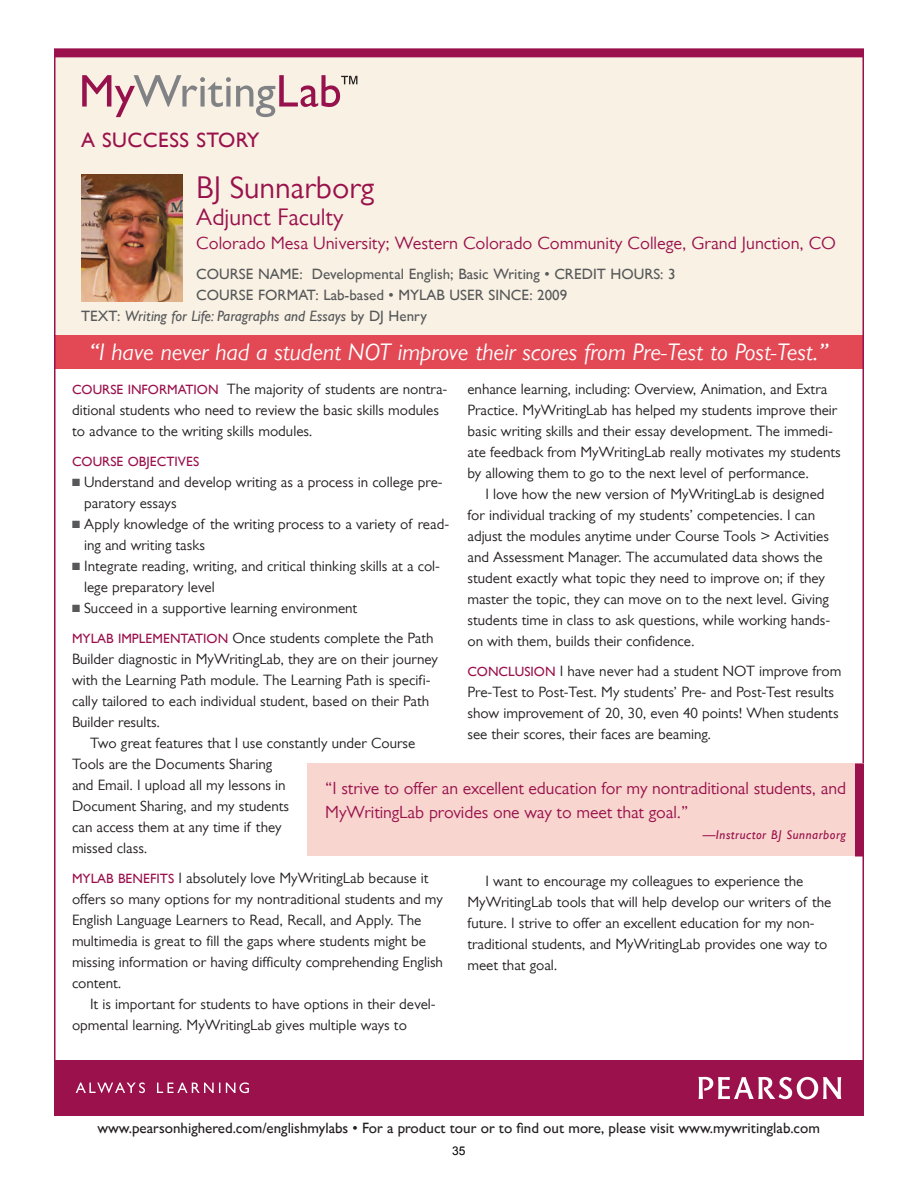
<style>
.page{position:relative;width:918px;height:1188px;background:#fff}
.page>*{position:absolute;margin:0;border:0;box-sizing:border-box;transform-origin:0 0}
.t1{font:31.5px "Gill Sans MT Pro";color:#9a114c}
.t2{font:italic 24px "Gill Sans MT Pro";color:#fff}
.t3{font:24px "Gill Sans MT Pro";color:#9a114c}
.t4{font:500 21px "Gill Sans MT Pro";letter-spacing:.02em;color:#9a114c}
.t5{font:18px "Gill Sans MT Pro";color:#9a114c}
.t6{font:17.7px/24px "Gill Sans MT Pro";letter-spacing:-.005em;color:#9a114c}
.t7{font:15px/21px "Gill Sans MT Pro";color:#231f20}
.t8{font:500 15px "Gill Sans MT Pro";color:#231f20}
.t9{font:500 15px "Gill Sans MT Pro";color:#57585a}
.t10{font:italic 500 15px "Gill Sans MT Pro";color:#57585a}
.t11{font:500 13.5px "Gill Sans MT Pro";color:#9a114c}
.t12{font:italic 500 12.75px "Gill Sans MT Pro";letter-spacing:.04em;color:#9a114c}
.t13{font:12px "Arial";color:#000}
.s1{font-style:normal}
.s2{color:#57585a}
</style>
<div class="page">
<div style="left:54px;top:54px;width:809px;height:292px;background:#f9f2e4"></div>
<div style="left:54px;top:48px;width:810px;height:9px;background:#9a114c"></div>
<div style="left:55px;top:335px;width:808px;height:34px;background:#e24954"></div>
<div style="left:54px;top:1060px;width:809px;height:56px;background:#9a114c"></div>
<svg style="left:76px;top:1082px;width:173px;height:11px"></svg>
<svg style="left:699px;top:1077px;width:142px;height:22px"></svg>
<svg style="left:82px;top:75px;width:275px;height:42px"></svg>
<img style="left:81px;top:174px;width:102px;height:128px">
<div style="left:307px;top:764px;width:557px;height:92px;background:#f8d6cf"></div>
<div style="left:855px;top:764px;width:9px;height:92px;background:#9a114c"></div>
<h3 class="t4" style="left:81px;top:128px;width:180px">A SUCCESS STORY</h3>
<h1 class="t1" style="left:196px;top:169px;width:180px">BJ Sunnarborg</h1>
<h2 class="t3" style="left:196px;top:203px;width:149px">Adjunct Faculty</h2>
<p class="t5" style="left:196px;top:233px;width:641px">Colorado Mesa University; Western Colorado Community College, Grand Junction, CO</p>
<p class="t9" style="left:196px;top:265px;width:368px">COURSE NAM E: DEVELOPMENTAL ENGLISH; BASIC WRITING • CREDIT</p>
<p class="t9" style="left:611px;top:265px;width:11px">HOURS</p>
<p class="t9" style="left:660px;top:265px;width:17px">: 3</p>
<p class="t9" style="left:196px;top:286px;width:21px">COURSE</p>
<p class="t9" style="left:258px;top:286px;width:11px">FORMAT</p>
<p class="t9" style="left:315px;top:286px;width:154px">: LAB-BASED • MYLAB USER</p>
<p class="t9" style="left:489px;top:286px;width:16px">SINCE</p>
<p class="t9" style="left:529px;top:286px;width:39px">: 2009</p>
<p class="t10" style="left:81px;top:307px;width:348px"><span class="s1">TEXT:</span> Writing for Life: Paragraphs and Essays <span class="s1">BY DJ HENRY</span></p>
<h2 class="t2" style="left:89px;top:338px;width:741px">“I have never had a student NOT improve their scores from Pre-Test to Post-Test.”</h2>
<p class="t7" style="left:467px;top:378px;width:375px">enhance learning, including: Overview, Animation, and Extra Practice. MyWritingLab has helped my students improve their basic writing skills and their essay development. The immedi&shy;ate feedback from MyWritingLab really motivates my students by allowing them to go to the next level of performance.</p>
<p class="t7" style="left:467px;top:483px;width:364px;text-indent:18px">I love how the new version of MyWritingLab is designed for individual tracking of my students’ competencies. I can adjust the modules anytime under Course Tools &gt; Activities and Assessment Manager. The accumulated data shows the student exactly what topic they need to improve on; if they master the topic, they can move on to the next level. Giving students time in class to ask questions, while working hands&shy;on with them, builds their confidence.</p>
<p class="t11" style="left:467px;top:663px;width:20px">CONCLUSION</p>
<p class="t7" style="left:72px;top:378px;width:377px;text-indent:155px">The majority of students are nontra&shy;ditional students who need to review the basic skills modules to advance to the writing skills modules.</p>
<p class="t11" style="left:72px;top:453px;width:19px">COURSE</p>
<p class="t11" style="left:128px;top:453px;width:19px">OBJECTIVES</p>
<p class="t7" style="left:84px;top:471px;width:360px;text-indent:-12px"><span class="s2">■</span> Understand and develop writing as a process in college pre&shy;paratory essays</p>
<p class="t7" style="left:84px;top:513px;width:367px;text-indent:-12px"><span class="s2">■</span> Apply knowledge of the writing process to a variety of read&shy;ing and writing tasks</p>
<p class="t7" style="left:84px;top:555px;width:357px;text-indent:-12px"><span class="s2">■</span> Integrate reading, writing, and critical thinking skills at a col&shy;lege preparatory level</p>
<p class="t7" style="left:72px;top:597px;width:287px"><span class="s2">■</span> Succeed in a supportive learning environment</p>
<p class="t11" style="left:72px;top:630px;width:59px">MYLAB IMPLEMENTATION</p>
<p class="t7" style="left:232px;top:627px;width:203px">Once students complete the Path</p>
<p class="t7" style="left:72px;top:648px;width:368px">Builder diagnostic in MyWritingLab, they are on their journey</p>
<p class="t7" style="left:72px;top:669px;width:360px">with the Learning Path module. The Learning Path is specifi-</p>
<p class="t7" style="left:72px;top:690px;width:359px">cally tailored to each individual student, based on their Path</p>
<p class="t7" style="left:72px;top:711px;width:90px">Builder results.</p>
<p class="t7" style="left:90px;top:732px;width:327px">Two great features that I use constantly under Course</p>
<p class="t7" style="left:72px;top:753px;width:202px">Tools are the Documents Sharing</p>
<p class="t7" style="left:72px;top:774px;width:215px">and Email. I upload all my lessons in</p>
<p class="t7" style="left:72px;top:795px;width:219px">Document Sharing, and my students</p>
<p class="t7" style="left:72px;top:816px;width:211px">can access them at any time if they</p>
<p class="t7" style="left:72px;top:837px;width:77px">missed class.</p>
<p class="t11" style="left:72px;top:870px;width:62px">MYLAB BENEFITS</p>
<p class="t11" style="left:72px;top:381px;width:19px">COURSE</p>
<p class="t11" style="left:128px;top:381px;width:13px">INFORMATION</p>
<p class="t7" style="left:467px;top:660px;width:375px;text-indent:92px">I have never had a student NOT improve from Pre-Test to Post-Test. My students’ Pre- and Post-Test results show improvement of 20, 30, even 40 points! When students see their scores, their faces are beaming.</p>
<p class="t6" style="left:325px;top:775px;width:522px">“I strive to offer an excellent education for my nontraditional students, and<br>MyWritingLab provides one way to meet that goal.”</p>
<p class="t12" style="left:703px;top:827px;width:145px">—Instructor BJ Sunnarborg</p>
<p class="t7" style="left:72px;top:867px;width:373px;text-indent:106px">I absolutely love MyWritingLab because it offers so many options for my nontraditional students and my English Language Learners to Read, Recall, and Apply. The multimedia is great to fill the gaps where students might be missing information or having difficulty comprehending English content.</p>
<p class="t7" style="left:72px;top:993px;width:365px;text-indent:18px">It is important for students to have options in their devel&shy;opmental learning. MyWritingLab gives multiple ways to</p>
<p class="t7" style="left:467px;top:870px;width:366px;text-indent:18px">I want to encourage my colleagues to experience the MyWritingLab tools that will help develop our writers of the future. I strive to offer an excellent education for my non&shy;traditional students, and MyWritingLab provides one way to meet that goal.</p>
<p class="t8" style="left:97px;top:1119px;width:724px">WWW.PEARSONHIGHERED.COM/ENGLISHMYLABS • FOR A PRODUCT TOUR OR TO FIND OUT MORE, PLEASE VISIT WWW.MYWRITINGLAB.COM</p>
<p class="t13" style="left:452px;top:1143px;width:15px">35</p>
</div>
